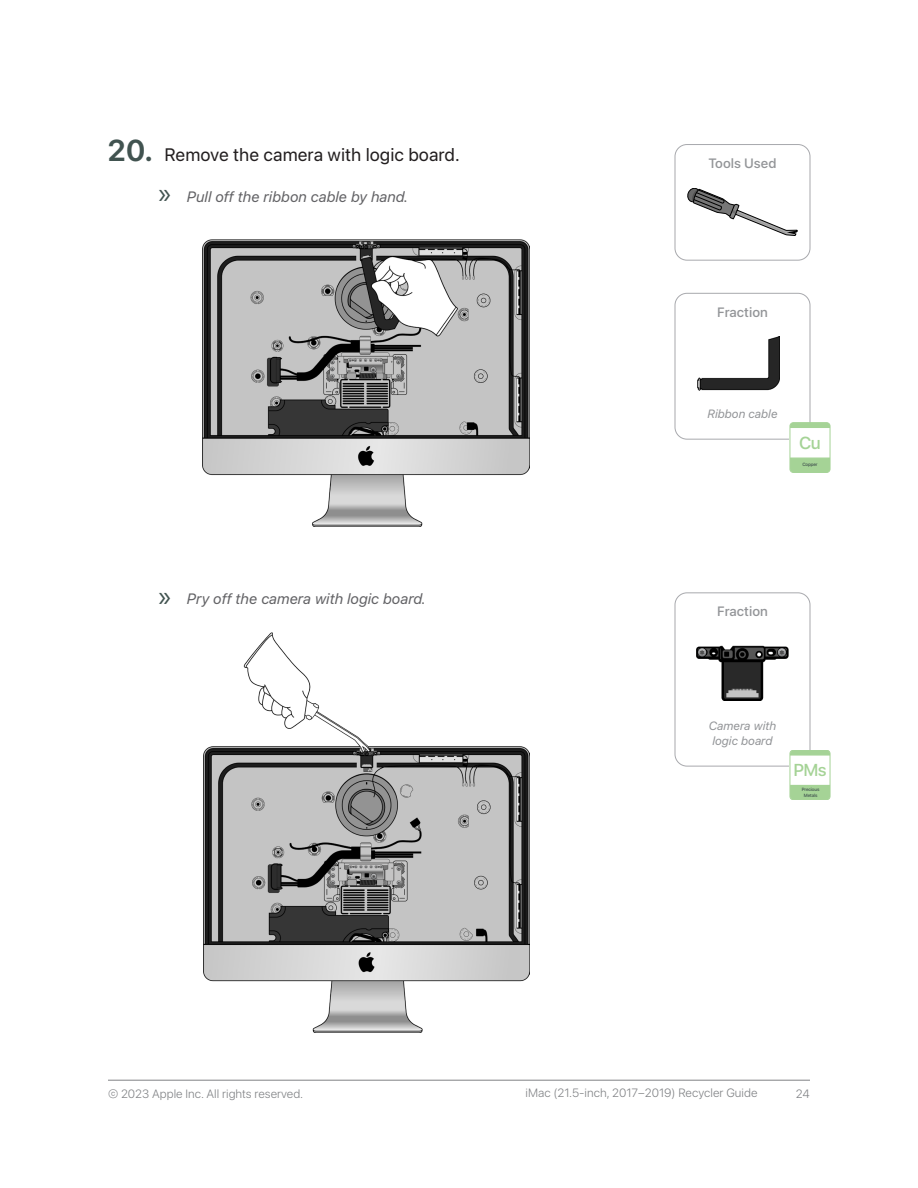
<style>
.page{position:relative;width:918px;height:1188px;background:#fff}
.page>*{position:absolute;margin:0;border:0;box-sizing:border-box;transform-origin:0 0}
.t1{font:18px "SF Hello";color:#231f20}
.t2{font:500 17.25px "SF Hello";color:#a5d396}
.t3{font:italic 15px "SF Hello";color:#636366}
.Fraction__Heading{font:500 13.5px "SF Hello";color:#939598}
.t4{font:300 12px "SF Hello";color:#808285}
.Fraction__Description{font:italic 12px/15px "SF Hello";color:#939598;text-align:center}
.t5{font:500 4.65px/5.7px "SF Hello";letter-spacing:-.02em;color:#41524f;text-align:center}
.s1{font-weight:600;font-size:30px;color:#415350}
.s2{font-family:"Myriad Pro";font-style:normal;font-size:30px;color:#415350}
</style>
<div class="page">
<hr style="left:108px;top:1080px;width:702px;height:1px;background:#808285">
<img style="left:203px;top:240px;width:326px;height:286px">
<img style="left:204px;top:633px;width:326px;height:400px">
<div style="left:675px;top:144px;width:135px;height:117px;border:1px solid #a8a9ad;border-radius:12px"></div>
<div style="left:675px;top:293px;width:135px;height:147px;border:1px solid #a8a9ad;border-radius:12px"></div>
<svg style="left:688px;top:188px;width:109px;height:48px"></svg>
<img style="left:697px;top:337px;width:83px;height:54px">
<div style="left:790px;top:428px;width:40px;height:32px;background:#fff"></div>
<svg style="left:790px;top:457px;width:40px;height:16px"></svg>
<svg style="left:790px;top:422px;width:40px;height:6px"></svg>
<div style="left:790px;top:422px;width:40px;height:51px;border:1px solid #a5d396;border-radius:3px"></div>
<div style="left:675px;top:592px;width:135px;height:174px;border:1px solid #a8a9ad;border-radius:12px"></div>
<img style="left:697px;top:646px;width:91px;height:54px">
<div style="left:790px;top:755px;width:40px;height:32px;background:#fff"></div>
<svg style="left:790px;top:784px;width:40px;height:16px"></svg>
<svg style="left:790px;top:750px;width:40px;height:6px"></svg>
<div style="left:790px;top:750px;width:40px;height:50px;border:1px solid #a5d396;border-radius:3px"></div>
<p class="t1" style="left:107px;top:144px;width:354px"><span class="s1">20.</span> Remove the camera with logic board.</p>
<p class="t3" style="left:158px;top:188px;width:251px"><span class="s2">»</span> Pull off the ribbon cable by hand.</p>
<p class="t3" style="left:158px;top:590px;width:269px"><span class="s2">»</span> Pry off the camera with logic board.</p>
<p class="Fraction__Heading" style="left:708px;top:155px;width:70px">Tools Used</p>
<p class="Fraction__Heading" style="left:717px;top:304px;width:52px">Fraction</p>
<p class="Fraction__Description" style="left:707px;top:407px;width:72px">Ribbon cable</p>
<p class="t2" style="left:799px;top:433px;width:23px">Cu</p>
<p class="t5" style="left:802px;top:462px;width:17px">Copper</p>
<p class="Fraction__Heading" style="left:717px;top:604px;width:52px">Fraction</p>
<p class="Fraction__Description" style="left:709px;top:719px;width:69px">Camera with logic board</p>
<p class="t2" style="left:793px;top:760px;width:35px">PMs</p>
<p class="t5" style="left:802px;top:786px;width:19px">Precious<br>Metals</p>
<p class="t4" style="left:108px;top:1087px;width:197px">© 2023 Apple Inc. All rights reserved.</p>
<p class="t4" style="left:526px;top:1086px;width:233px">iMac (21.5-inch, 2017–2019) Recycler Guide</p>
<p class="t4" style="left:796px;top:1087px;width:16px">24</p>
</div>
